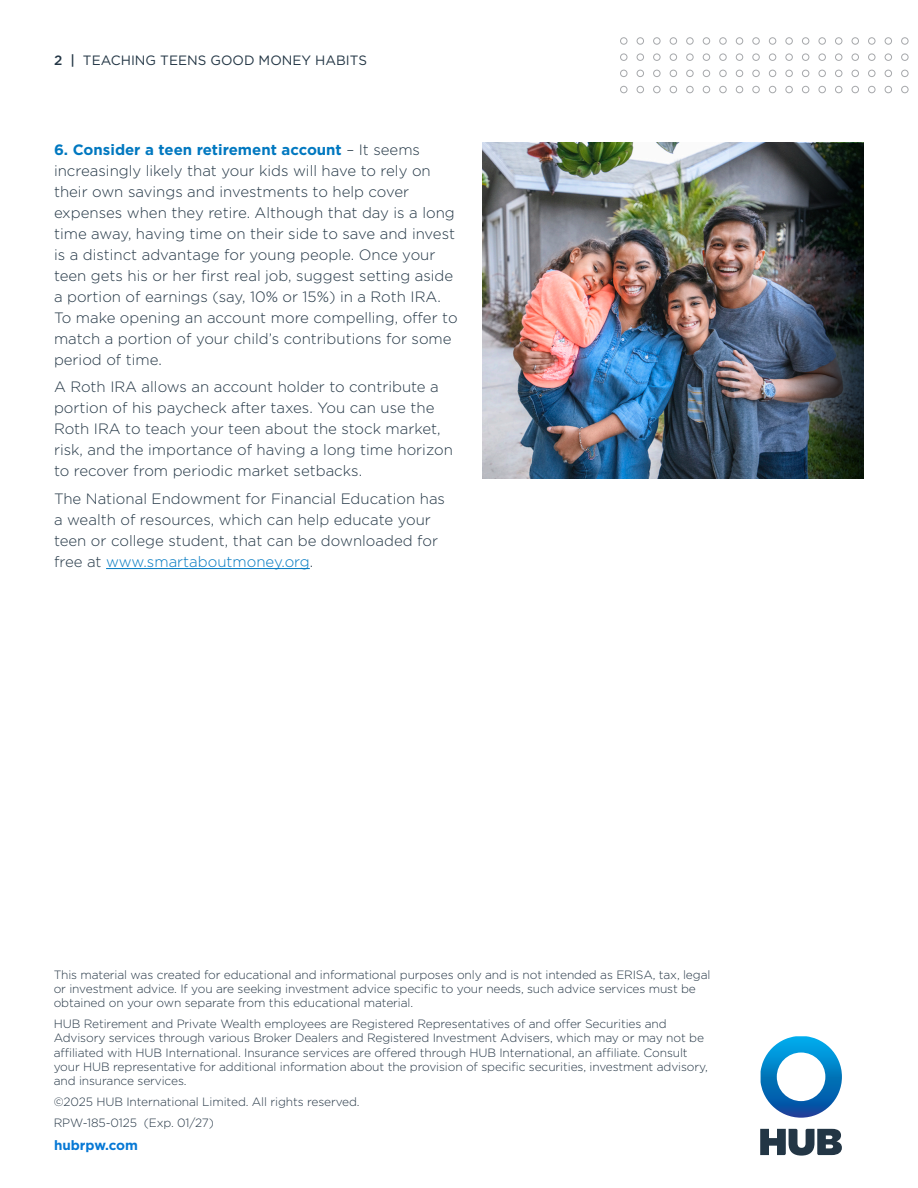
<style>
.page{position:relative;width:918px;height:1188px;background:#fff}
.page>*{position:absolute;margin:0;border:0;box-sizing:border-box;transform-origin:0 0}
.Body_Copy{font:300 15px/21px "Gotham";color:#233645}
.t1{font:13.5px "Gotham";color:#233645}
.t2{font:700 13.5px "Gotham";color:#0678d5}
.Footnotes_and_disclosures{font:300 12px/14.2px "Gotham";letter-spacing:-.01em;color:#263746}
.s1{font-weight:500}
.s2{font-weight:700;color:#0078c0}
.s3{color:#0078c0}
</style>
<div class="page">
<img style="left:482px;top:143px;width:247px;height:335px">
<svg style="left:620px;top:37px;width:289px;height:56px"></svg>
<hr style="left:106px;top:568px;width:204px;height:1px;background:#0078c0">
<svg style="left:760px;top:1129px;width:82px;height:27px"></svg>
<svg style="left:761px;top:1036px;width:81px;height:82px"></svg>
<img style="left:729px;top:143px;width:135px;height:335px">
<p class="t1" style="left:54px;top:51px;width:315px"><span class="s1">2 |</span> TEACHING TEENS GOOD MONEY HABITS</p>
<p class="Body_Copy" style="left:54px;top:138px;width:405px"><span class="s2">6. Consider a teen retirement account</span> – It seems increasingly likely that your kids will have to rely on their own savings and investments to help cover expenses when they retire. Although that day is a long time away, having time on their side to save and invest is a distinct advantage for young people. Once your teen gets his or her first real job, suggest setting aside a portion of earnings (say, 10% or 15%) in a Roth IRA.<br>To make opening an account more compelling, offer to match a portion of your child’s contributions for some period of time.</p>
<p class="Body_Copy" style="left:54px;top:376px;width:400px">A Roth IRA allows an account holder to contribute a portion of his paycheck after taxes. You can use the Roth IRA to teach your teen about the stock market, risk, and the importance of having a long time horizon to recover from periodic market setbacks.</p>
<p class="Body_Copy" style="left:54px;top:488px;width:393px">The National Endowment for Financial Education has a wealth of resources, which can help educate your teen or college student, that can be downloaded for free at <span class="s3">www.smartaboutmoney.org</span>.</p>
<p class="Footnotes_and_disclosures" style="left:54px;top:967px;width:658px">This material was created for educational and informational purposes only and is not intended as ERISA, tax, legal or investment advice. If you are seeking investment advice specific to your needs, such advice services must be obtained on your own separate from this educational material.</p>
<p class="Footnotes_and_disclosures" style="left:54px;top:1017px;width:656px">HUB Retirement and Private Wealth employees are Registered Representatives of and offer Securities and Advisory services through various Broker Dealers and Registered Investment Advisers, which may or may not be affiliated with HUB International. Insurance services are offered through HUB International, an affiliate. Consult your HUB representative for additional information about the provision of specific securities, investment advisory, and insurance services.</p>
<p class="Footnotes_and_disclosures" style="left:54px;top:1095px;width:307px">©2025 HUB International Limited. All rights reserved.</p>
<p class="Footnotes_and_disclosures" style="left:54px;top:1116px;width:162px">RPW-185-0125 (Exp. 01/27)</p>
<p class="t2" style="left:54px;top:1136px;width:85px">hubrpw.com</p>
</div>
